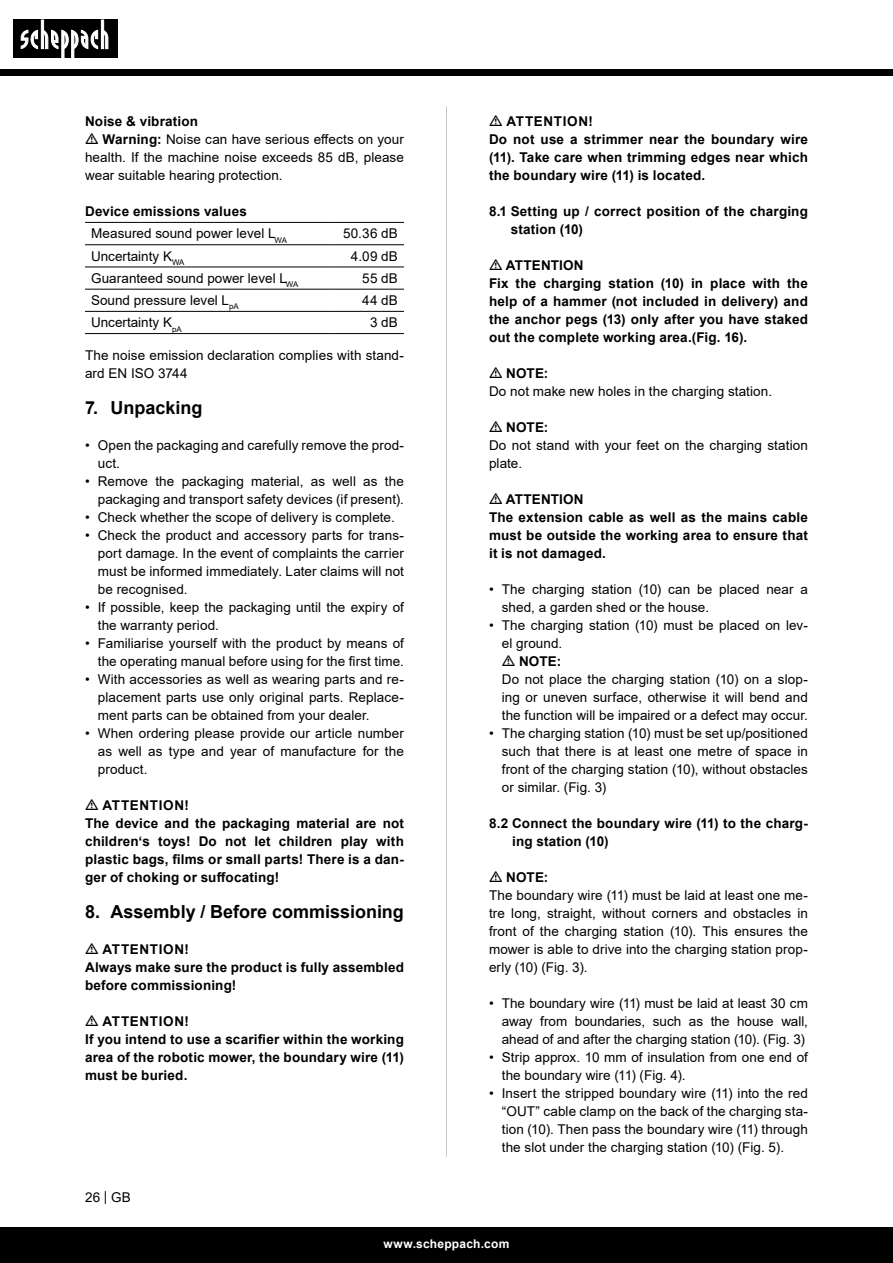
<style>
.page{position:relative;width:893px;height:1263px;background:#fff}
.page>*{position:absolute;margin:0;border:0;box-sizing:border-box;transform-origin:0 0}
.t1{font:700 18px "Arial";color:#000}
.Grundtext_Bold{font:13.5px/18px "Arial";letter-spacing:.005em;color:#000;text-align:justify}
.Grundtext_Bold-2{font:700 13.5px/18px "Arial";letter-spacing:.015em;color:#000;text-align:justify}
.Basiseinstellung{font:13.5px/18px "Arial";letter-spacing:.01em;color:#000;text-align:justify}
.Basistext_in_Tabellen{font:13.5px "Arial";color:#000}
.Grundtext_TT{font:700 13.5px "Arial";letter-spacing:.045em;color:#000}
.Basiseinstellung-2{font:700 13.5px "Arial";letter-spacing:.01em;color:#000}
.t2{font:700 12px "Arial";letter-spacing:.02em;color:#fff}
.s1{font-weight:700}
</style>
<div class="page">
<div style="left:0;top:1227px;width:893px;height:36px;background:#000"></div>
<div style="left:0;top:69px;width:893px;height:6px;background:#020202"></div>
<div style="left:13px;top:20px;width:105px;height:38px;background:#000"></div>
<svg style="left:21px;top:20px;width:87px;height:38px"></svg>
<hr style="left:446px;top:106px;width:1px;height:1051px;background:#c7c7c7">
<svg style="left:85px;top:245px;width:319px;height:66px"></svg>
<hr style="left:85px;top:222px;width:251px;height:1px;background:#000">
<hr style="left:336px;top:222px;width:68px;height:1px;background:#000">
<hr style="left:85px;top:244px;width:251px;height:1px;background:#000">
<hr style="left:336px;top:244px;width:68px;height:1px;background:#000">
<hr style="left:85px;top:267px;width:251px;height:1px;background:#000">
<hr style="left:336px;top:267px;width:68px;height:1px;background:#000">
<hr style="left:85px;top:289px;width:251px;height:1px;background:#000">
<hr style="left:336px;top:289px;width:68px;height:1px;background:#000">
<hr style="left:85px;top:311px;width:251px;height:1px;background:#000">
<hr style="left:336px;top:311px;width:68px;height:1px;background:#000">
<hr style="left:85px;top:333px;width:251px;height:1px;background:#000">
<hr style="left:336px;top:333px;width:68px;height:1px;background:#000">
<p class="Grundtext_Bold-2" style="left:85px;top:112px;width:115px">Noise &amp; vibration</p>
<p class="Basiseinstellung" style="left:85px;top:130px;width:320px;text-indent:17px"><span class="s1">Warning:</span> Noise can have serious effects on your health. If the machine noise exceeds 85 dB, please wear suitable hearing protection.</p>
<p class="Basiseinstellung-2" style="left:85px;top:202px;width:163px">Device emissions values</p>
<p class="Basistext_in_Tabellen" style="left:91px;top:224px;width:197px">Measured sound power level L<sub>WA</sub></p>
<p class="Basistext_in_Tabellen" style="left:343px;top:224px;width:56px">50.36 dB</p>
<p class="Basistext_in_Tabellen" style="left:91px;top:247px;width:95px">Uncertainty K<sub>WA</sub></p>
<p class="Basistext_in_Tabellen" style="left:351px;top:247px;width:48px">4.09 dB</p>
<p class="Basistext_in_Tabellen" style="left:91px;top:269px;width:209px">Guaranteed sound power level L<sub>WA</sub></p>
<p class="Basistext_in_Tabellen" style="left:362px;top:269px;width:37px">55 dB</p>
<p class="Basistext_in_Tabellen" style="left:91px;top:291px;width:149px">Sound pressure level L<sub>pA</sub></p>
<p class="Basistext_in_Tabellen" style="left:362px;top:291px;width:37px">44 dB</p>
<p class="Grundtext_Bold" style="left:91px;top:313px;width:92px">Uncertainty K<sub>pA</sub></p>
<p class="Basistext_in_Tabellen" style="left:370px;top:313px;width:29px">3 dB</p>
<p class="Basiseinstellung" style="left:85px;top:346px;width:320px">The noise emission declaration complies with stand&shy;ard EN ISO 3744</p>
<p class="t1" style="left:85px;top:395px;width:119px">7. Unpacking</p>
<p class="Grundtext_Bold" style="left:98px;top:436px;width:308px;text-indent:-13px">• Open the packaging and carefully remove the prod&shy;uct.</p>
<p class="Grundtext_Bold" style="left:85px;top:472px;width:320px;text-align:right">• Remove the packaging material, as well as the packaging and transport safety devices (if present).</p>
<p class="Grundtext_Bold" style="left:85px;top:508px;width:311px">• Check whether the scope of delivery is complete.</p>
<p class="Grundtext_Bold" style="left:98px;top:526px;width:308px;text-indent:-13px">• Check the product and accessory parts for trans&shy;port damage. In the event of complaints the carrier must be informed immediately. Later claims will not be recognised.</p>
<p class="Grundtext_Bold" style="left:98px;top:598px;width:308px;text-indent:-13px">• If possible, keep the packaging until the expiry of the warranty period.</p>
<p class="Grundtext_Bold" style="left:85px;top:634px;width:320px;text-align:right">• Familiarise yourself with the product by means of the operating manual before using for the first time.</p>
<p class="Grundtext_Bold" style="left:98px;top:670px;width:308px;text-indent:-13px">• With accessories as well as wearing parts and re&shy;placement parts use only original parts. Replace&shy;ment parts can be obtained from your dealer.</p>
<p class="Grundtext_Bold" style="left:98px;top:724px;width:308px;text-indent:-13px">• When ordering please provide our article number as well as type and year of manufacture for the product.</p>
<p class="Grundtext_TT" style="left:103px;top:796px;width:88px">ATTENTION!</p>
<p class="Grundtext_Bold-2" style="left:85px;top:814px;width:320px">The device and the packaging material are not children‘s toys! Do not let children play with plastic bags, films or small parts! There is a dan&shy;ger of choking or suffocating!</p>
<p class="t1" style="left:85px;top:899px;width:320px">8. Assembly / Before commissioning</p>
<p class="Grundtext_TT" style="left:103px;top:940px;width:88px">ATTENTION!</p>
<p class="Grundtext_Bold-2" style="left:85px;top:958px;width:320px">Always make sure the product is fully assembled before commissioning!</p>
<p class="Grundtext_TT" style="left:103px;top:1012px;width:88px">ATTENTION!</p>
<p class="Grundtext_Bold-2" style="left:85px;top:1030px;width:320px">If you intend to use a scarifier within the working area of the robotic mower, the boundary wire (11) must be buried.</p>
<p class="Grundtext_Bold" style="left:85px;top:1188px;width:47px">26 | GB</p>
<p class="Grundtext_TT" style="left:506px;top:112px;width:88px">ATTENTION!</p>
<p class="Grundtext_Bold-2" style="left:489px;top:130px;width:320px">Do not use a strimmer near the boundary wire (11). Take care when trimming edges near which the boundary wire (11) is located.</p>
<p class="Grundtext_Bold-2" style="left:511px;top:202px;width:299px;text-indent:-22px">8.1 Setting up / correct position of the charging station (10)</p>
<p class="Grundtext_Bold-2" style="left:506px;top:256px;width:79px">ATTENTION</p>
<p class="Grundtext_Bold-2" style="left:489px;top:274px;width:320px">Fix the charging station (10) in place with the help of a hammer (not included in delivery) and the anchor pegs (13) only after you have staked out the complete working area.(Fig. 16).</p>
<p class="Grundtext_Bold-2" style="left:506px;top:364px;width:44px">NOTE:</p>
<p class="Grundtext_Bold" style="left:489px;top:382px;width:285px">Do not make new holes in the charging station.</p>
<p class="Grundtext_Bold-2" style="left:506px;top:418px;width:44px">NOTE:</p>
<p class="Grundtext_Bold" style="left:489px;top:436px;width:320px">Do not stand with your feet on the charging station plate.</p>
<p class="Grundtext_Bold-2" style="left:506px;top:490px;width:79px">ATTENTION</p>
<p class="Grundtext_Bold-2" style="left:489px;top:508px;width:320px">The extension cable as well as the mains cable must be outside the working area to ensure that it is not damaged.</p>
<p class="Grundtext_Bold" style="left:502px;top:580px;width:308px;text-indent:-13px">• The charging station (10) can be placed near a shed, a garden shed or the house.</p>
<p class="Grundtext_Bold" style="left:502px;top:616px;width:308px;text-indent:-13px">• The charging station (10) must be placed on lev&shy;el ground.</p>
<p class="Grundtext_Bold-2" style="left:519px;top:652px;width:44px">NOTE:</p>
<p class="Grundtext_Bold" style="left:502px;top:670px;width:308px">Do not place the charging station (10) on a slop&shy;ing or uneven surface, otherwise it will bend and the function will be impaired or a defect may occur.</p>
<p class="Grundtext_Bold" style="left:502px;top:724px;width:308px;text-indent:-13px">• The charging station (10) must be set up/positioned such that there is at least one metre of space in front of the charging station (10), without obstacles or similar. (Fig. 3)</p>
<p class="Grundtext_Bold-2" style="left:512px;top:814px;width:297px;text-indent:-23px">8.2 Connect the boundary wire (11) to the charg&shy;ing station (10)</p>
<p class="Grundtext_Bold-2" style="left:506px;top:868px;width:44px">NOTE:</p>
<p class="Grundtext_Bold" style="left:489px;top:886px;width:320px">The boundary wire (11) must be laid at least one me&shy;tre long, straight, without corners and obstacles in front of the charging station (10). This ensures the mower is able to drive into the charging station prop&shy;erly (10) (Fig. 3).</p>
<p class="Grundtext_Bold" style="left:502px;top:994px;width:308px;text-indent:-13px">• The boundary wire (11) must be laid at least 30 cm away from boundaries, such as the house wall, ahead of and after the charging station (10). (Fig. 3)</p>
<p class="Grundtext_Bold" style="left:502px;top:1048px;width:308px;text-indent:-13px">• Strip approx. 10 mm of insulation from one end of the boundary wire (11) (Fig. 4).</p>
<p class="Grundtext_Bold" style="left:502px;top:1084px;width:308px;text-indent:-13px">• Insert the stripped boundary wire (11) into the red “OUT” cable clamp on the back of the charging sta&shy;tion (10). Then pass the boundary wire (11) through the slot under the charging station (10) (Fig. 5).</p>
<p class="t2" style="left:384px;top:1235px;width:127px">www.scheppach.com</p>
</div>
